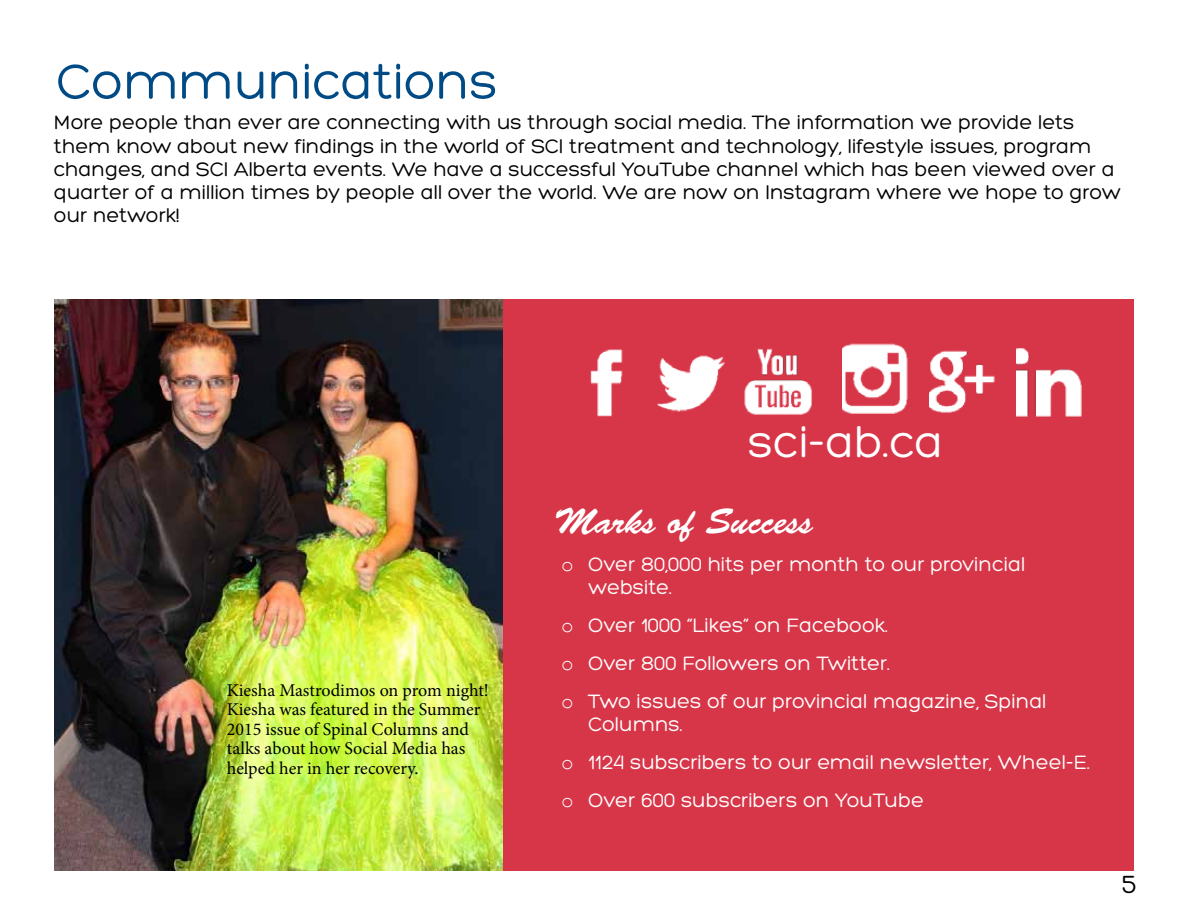
<style>
.page{position:relative;width:1188px;height:918px;background:#fff}
.page>*{position:absolute;margin:0;border:0;box-sizing:border-box;transform-origin:0 0}
.t1{font:52.5px "Hero";color:#004b85}
.t2{font:46.5px "Hero";color:#fff}
.t3{font:36px "Brush Script Std";color:#fff}
.t4{font:27px "Hero";color:#000}
.t5{font:21px/23.1px "Hero";color:#000}
.t6{font:21px/38.1px "Hero";color:#fff}
.t7{font:18px/19.5px "Minion Pro";color:#000}
.s1{font-family:"Courier New"}
</style>
<div class="page">
<div style="left:54px;top:299px;width:1080px;height:572px;background:#d73648"></div>
<img style="left:54px;top:299px;width:448px;height:572px">
<img style="left:590px;top:349px;width:33px;height:68px">
<img style="left:657px;top:355px;width:68px;height:57px">
<img style="left:744px;top:348px;width:68px;height:67px">
<img style="left:842px;top:343px;width:66px;height:71px">
<img style="left:930px;top:350px;width:65px;height:63px">
<img style="left:1016px;top:348px;width:66px;height:69px">
<h1 class="t1" style="left:56px;top:55px;width:443px">Communications</h1>
<p class="t5" style="left:54px;top:111px;width:1068px">More people than ever are connecting with us through social media. The information we provide lets them know about new findings in the world of SCI treatment and technology, lifestyle issues, program changes, and SCI Alberta events. We have a successful YouTube channel which has been viewed over a quarter of a million times by people all over the world. We are now on Instagram where we hope to grow our network!</p>
<p class="t7" style="left:227px;top:681px;width:264px">Kiesha Mastrodimos on prom night!<br>Kiesha was featured in the Summer<br>2015 issue of Spinal Columns and talks about how Social Media has helped her in her recovery.</p>
<h2 class="t2" style="left:748px;top:418px;width:196px">sci-ab.ca</h2>
<h3 class="t3" style="left:554px;top:501px;width:260px">Marks of Success</h3>
<p class="t6" style="left:588px;top:552px;width:439px;line-height:23.1px;text-indent:-27px"><span class="s1">o</span> Over 80,000 hits per month to our provincial website.</p>
<p class="t6" style="left:561px;top:606px;width:487px"><span class="s1">o</span> Over 1000 “Likes” on Facebook.<br><span class="s1">o</span> Over 800 Followers on Twitter.<br><span class="s1">o</span> Two issues of our provincial magazine, Spinal</p>
<p class="t6" style="left:561px;top:705px;width:530px;text-indent:27px">Columns.<br><span class="s1">o</span> 1124 subscribers to our email newsletter, Wheel-E. <span class="s1">o</span> Over 600 subscribers on YouTube</p>
<p class="t4" style="left:1122px;top:870px;width:17px">5</p>
</div>
